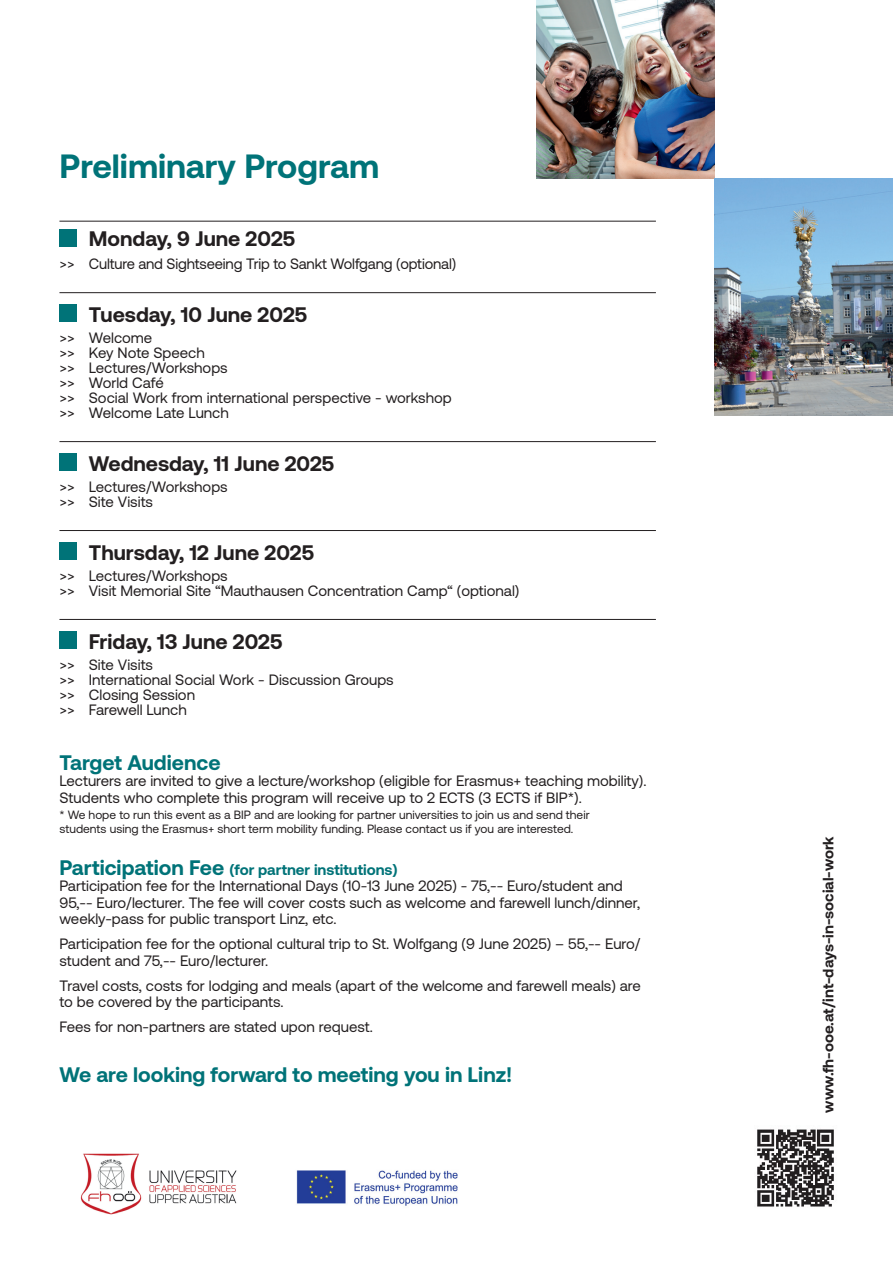
<style>
.page{position:relative;width:893px;height:1263px;background:#fff}
.page>*{position:absolute;margin:0;border:0;box-sizing:border-box;transform-origin:0 0}
.t1{font:700 33.6px "Aeonik";color:#007378}
.t2{font:700 21px "Aeonik";color:#231f20}
.t3{font:700 21px "Aeonik";color:#007378}
.t4{font:15px/15px "Aeonik";color:#231f20}
.t5{font:700 15px "Aeonik";letter-spacing:.005em;color:#231f20}
.t6{font:12px/13.5px "Aeonik";color:#231f20}
.s1{font-weight:700;font-size:21px;color:#007378}
.s2{font-weight:700;color:#007378}
</style>
<div class="page">
<hr style="left:59px;top:221px;width:597px;height:1px;background:#231f20">
<hr style="left:59px;top:292px;width:597px;height:1px;background:#231f20">
<hr style="left:59px;top:441px;width:597px;height:1px;background:#231f20">
<hr style="left:59px;top:530px;width:597px;height:1px;background:#231f20">
<hr style="left:59px;top:619px;width:597px;height:1px;background:#231f20">
<div style="left:59px;top:229px;width:17px;height:17px;background:#007378"></div>
<div style="left:59px;top:305px;width:17px;height:17px;background:#007378"></div>
<div style="left:59px;top:454px;width:17px;height:17px;background:#007378"></div>
<div style="left:59px;top:543px;width:17px;height:17px;background:#007378"></div>
<div style="left:59px;top:632px;width:17px;height:17px;background:#007378"></div>
<img style="left:536px;top:0;width:178px;height:179px">
<img style="left:714px;top:179px;width:179px;height:237px">
<img style="left:296px;top:1170px;width:162px;height:36px">
<img style="left:80px;top:1153px;width:157px;height:62px">
<img style="left:757px;top:1129px;width:77px;height:78px">
<h1 class="t1" style="left:59px;top:147px;width:321px">Preliminary Program</h1>
<h2 class="t2" style="left:89px;top:227px;width:208px">Monday, 9 June 2025</h2>
<p class="t4" style="left:59px;top:256px;width:398px">&gt;&gt; Culture and Sightseeing Trip to Sankt Wolfgang (optional)</p>
<h2 class="t2" style="left:89px;top:303px;width:220px">Tuesday, 10 June 2025</h2>
<p class="t4" style="left:59px;top:330px;width:394px">&gt;&gt; Welcome<br>&gt;&gt; Key Note Speech<br>&gt;&gt; Lectures/Workshops<br>&gt;&gt; World Café<br>&gt;&gt; Social Work from international perspective - workshop &gt;&gt; Welcome Late Lunch</p>
<h2 class="t2" style="left:89px;top:452px;width:247px">Wednesday, 11 June 2025</h2>
<p class="t4" style="left:59px;top:479px;width:170px">&gt;&gt; Lectures/Workshops &gt;&gt; Site Visits</p>
<h2 class="t2" style="left:89px;top:541px;width:227px">Thursday, 12 June 2025</h2>
<p class="t4" style="left:59px;top:568px;width:461px">&gt;&gt; Lectures/Workshops<br>&gt;&gt; Visit Memorial Site “Mauthausen Concentration Camp“ (optional)</p>
<h2 class="t2" style="left:89px;top:629px;width:195px">Friday, 13 June 2025</h2>
<p class="t4" style="left:59px;top:657px;width:336px">&gt;&gt; Site Visits<br>&gt;&gt; International Social Work - Discussion Groups &gt;&gt; Closing Session<br>&gt;&gt; Farewell Lunch</p>
<h2 class="t3" style="left:59px;top:751px;width:163px">Target Audience</h2>
<p class="t4" style="left:59px;top:773px;width:589px;line-height:16.5px">Lecturers are invited to give a lecture/workshop (eligible for Erasmus+ teaching mobility).<br>Students who complete this program will receive up to 2 ECTS (3 ECTS if BIP*).</p>
<p class="t6" style="left:59px;top:808px;width:532px">* We hope to run this event as a BIP and are looking for partner universities to join us and send their students using the Erasmus+ short term mobility funding. Please contact us if you are interested.</p>
<p class="t4" style="left:59px;top:861px;width:582px;line-height:16.5px"><span class="s1">Participation Fee</span> <span class="s2">(for partner institutions)<br></span>Participation fee for the International Days (10-13 June 2025) - 75,-- Euro/student and 95,-- Euro/lecturer. The fee will cover costs such as welcome and farewell lunch/dinner, weekly-pass for public transport Linz, etc.</p>
<p class="t4" style="left:59px;top:936px;width:582px;line-height:16.5px">Participation fee for the optional cultural trip to St. Wolfgang (9 June 2025) – 55,-- Euro/ student and 75,-- Euro/lecturer.</p>
<p class="t4" style="left:59px;top:977px;width:583px;line-height:16.5px">Travel costs, costs for lodging and meals (apart of the welcome and farewell meals) are to be covered by the participants.</p>
<p class="t4" style="left:59px;top:1019px;width:315px">Fees for non-partners are stated upon request.</p>
<h2 class="t3" style="left:59px;top:1063px;width:454px">We are looking forward to meeting you in Linz!</h2>
<p class="t5" style="left:820px;top:1112px;width:278px;rotate:-90deg">www.fh-ooe.at/int-days-in-social-work</p>
</div>
